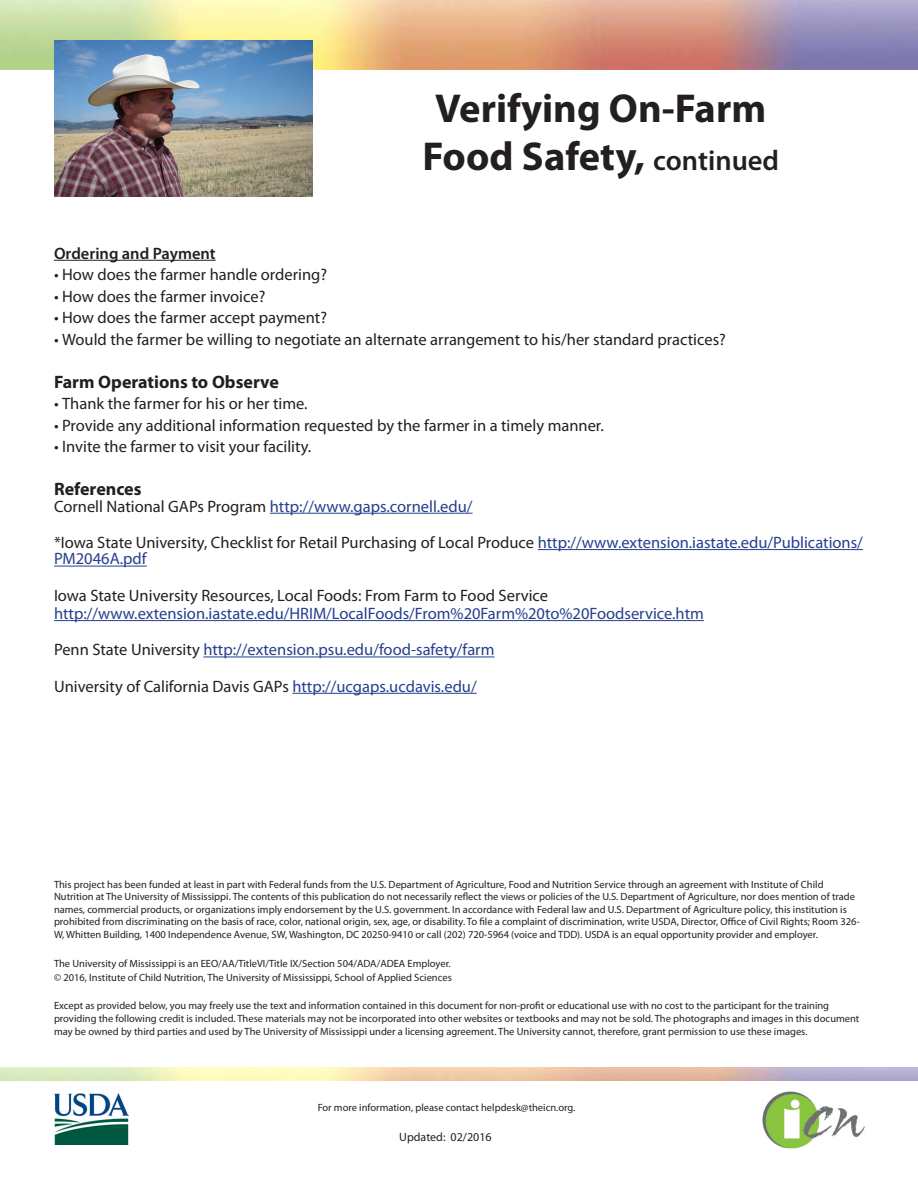
<style>
.page{position:relative;width:918px;height:1188px;background:#fff}
.page>*{position:absolute;margin:0;border:0;box-sizing:border-box;transform-origin:0 0}
.t1{font:700 40.5px "Myriad Pro";color:#231f20}
.t2{font:700 18px "Myriad Pro";color:#231f20}
.body_text{font:16.5px/16.5px "Myriad Pro";color:#231f20}
.body_text-2{font:16.5px "Myriad Pro";color:#253f8e}
.body_text-3{font:600 16.5px "Myriad Pro";color:#231f20}
.disclaimer{font:12px "Myriad Pro";color:#231f20}
.body_text-4{font:10.5px/12.6px "Myriad Pro";color:#231f20}
.disclaimer-2{font:10.5px "Myriad Pro";color:#231f20}
.s1{font-weight:600;font-size:28.5px}
.s2{color:#231f20}
.s3{color:#253f8e}
</style>
<div class="page">
<img style="left:0;top:0;width:918px;height:69px">
<img style="left:54px;top:1093px;width:74px;height:51px">
<img style="left:762px;top:1091px;width:103px;height:58px">
<hr style="left:54px;top:260px;width:162px;height:1px;background:#231f20">
<hr style="left:270px;top:513px;width:203px;height:1px;background:#253f8e">
<hr style="left:538px;top:549px;width:325px;height:1px;background:#253f8e">
<hr style="left:54px;top:566px;width:93px;height:1px;background:#253f8e">
<hr style="left:54px;top:620px;width:650px;height:1px;background:#253f8e">
<hr style="left:203px;top:657px;width:292px;height:1px;background:#253f8e">
<hr style="left:292px;top:693px;width:185px;height:1px;background:#253f8e">
<img style="left:54px;top:40px;width:258px;height:157px">
<p class="t1" style="left:435px;top:82px;width:332px">Verifying On-Farm</p>
<p class="t1" style="left:422px;top:130px;width:358px">Food Safety, <span class="s1">continued</span></p>
<p class="body_text-3" style="left:54px;top:243px;width:163px">Ordering and Payment</p>
<p class="body_text" style="left:54px;top:266px;width:275px">• How does the farmer handle ordering?</p>
<p class="body_text" style="left:54px;top:288px;width:213px">• How does the farmer invoice?</p>
<p class="body_text" style="left:54px;top:309px;width:275px">• How does the farmer accept payment?</p>
<p class="body_text" style="left:54px;top:330px;width:673px">• Would the farmer be willing to negotiate an alternate arrangement to his/her standard practices?</p>
<p class="t2" style="left:54px;top:370px;width:226px">Farm Operations to Observe</p>
<p class="body_text" style="left:54px;top:395px;width:255px">• Thank the farmer for his or her time.</p>
<p class="body_text" style="left:54px;top:416px;width:551px">• Provide any additional information requested by the farmer in a timely manner.</p>
<p class="body_text" style="left:54px;top:438px;width:259px">• Invite the farmer to visit your facility.</p>
<p class="t2" style="left:54px;top:477px;width:89px">References</p>
<p class="body_text-2" style="left:54px;top:496px;width:420px"><span class="s2">Cornell National GAPs Program</span> http://www.gaps.cornell.edu/</p>
<p class="body_text" style="left:54px;top:534px;width:810px">*Iowa State University, Checklist for Retail Purchasing of Local Produce <span class="s3">http://www.extension.iastate.edu/Publications/<br>PM2046A.pdf</span></p>
<p class="body_text" style="left:54px;top:587px;width:496px">Iowa State University Resources, Local Foods: From Farm to Food Service</p>
<p class="body_text-2" style="left:54px;top:603px;width:651px">http://www.extension.iastate.edu/HRIM/LocalFoods/From%20Farm%20to%20Foodservice.htm</p>
<p class="body_text-2" style="left:54px;top:640px;width:442px"><span class="s2">Penn State University</span> http://extension.psu.edu/food-safety/farm</p>
<p class="body_text" style="left:54px;top:678px;width:424px">University of California Davis GAPs <span class="s3">http://ucgaps.ucdavis.edu/</span></p>
<p class="body_text-4" style="left:54px;top:878px;width:807px">This project has been funded at least in part with Federal funds from the U.S. Department of Agriculture, Food and Nutrition Service through an agreement with Institute of Child Nutrition at The University of Mississippi. The contents of this publication do not necessarily reflect the views or policies of the U.S. Department of Agriculture, nor does mention of trade names, commercial products, or organizations imply endorsement by the U.S. government. In accordance with Federal law and U.S. Department of Agriculture policy, this institution is prohibited from discriminating on the basis of race, color, national origin, sex, age, or disability. To file a complaint of discrimination, write USDA, Director, Office of Civil Rights; Room 326- W, Whitten Building, 1400 Independence Avenue, SW, Washington, DC 20250-9410 or call (202) 720-5964 (voice and TDD). USDA is an equal opportunity provider and employer.</p>
<p class="body_text-4" style="left:54px;top:957px;width:398px">The University of Mississippi is an EEO/AA/TitleVI/Title IX/Section 504/ADA/ADEA Employer.</p>
<p class="body_text-4" style="left:54px;top:971px;width:399px">© 2016, Institute of Child Nutrition, The University of Mississippi, School of Applied Sciences</p>
<p class="body_text-4" style="left:54px;top:999px;width:807px">Except as provided below, you may freely use the text and information contained in this document for non-profit or educational use with no cost to the participant for the training providing the following credit is included. These materials may not be incorporated into other websites or textbooks and may not be sold. The photographs and images in this document may be owned by third parties and used by The University of Mississippi under a licensing agreement. The University cannot, therefore, grant permission to use these images.</p>
<p class="disclaimer-2" style="left:318px;top:1101px;width:259px">For more information, please contact helpdesk@theicn.org.</p>
<p class="disclaimer" style="left:399px;top:1129px;width:94px">Updated: 02/2016</p>
</div>
